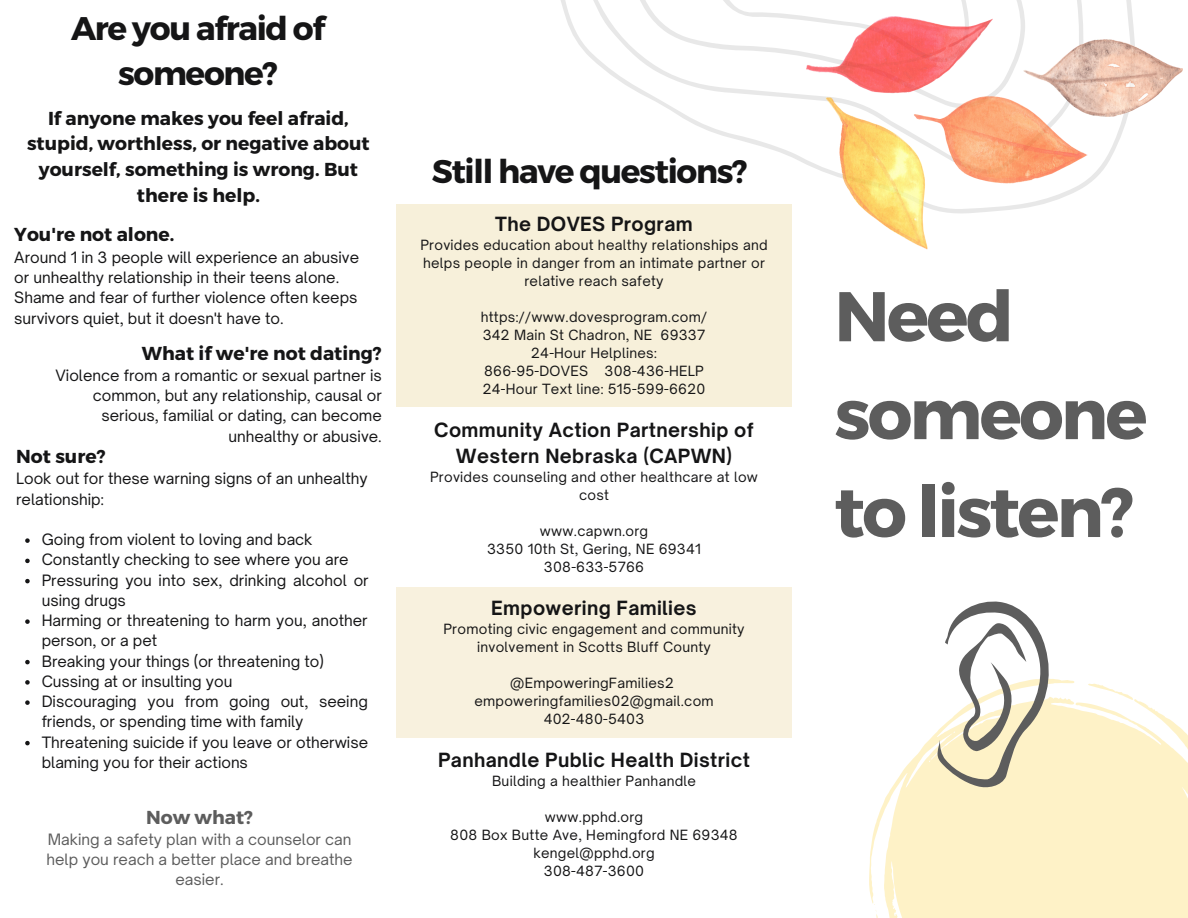
<style>
.page{position:relative;width:1188px;height:918px;background:#fff}
.page>*{position:absolute;margin:0;border:0;box-sizing:border-box;transform-origin:0 0}
.t1{font:700 70.2px/97.8px "Montserrat";letter-spacing:-.04em;color:#5d5d5d}
.t2{font:700 32.7px/45px "Montserrat";letter-spacing:-.04em;color:#151516;text-align:center}
.t3{font:700 18.75px/25.8px "Montserrat";color:#151516;text-align:center}
.t4{font:700 18.75px/25.8px "Open Sauce One";letter-spacing:.02em;color:#151516;text-align:center}
.t5{font:700 18.75px "Montserrat";color:#5d5d5d}
.t6{font:15px/20.2px "Open Sauce One";color:#151516}
.t7{font:15px/20.2px "Open Sauce One";color:#5d5d5d;text-align:center}
.t8{font:13.5px/18px "Open Sauce One";letter-spacing:.02em;color:#151516;text-align:center}
</style>
<div class="page">
<div style="left:396px;top:587px;width:396px;height:150px;background:#f8f1de"></div>
<div style="left:396px;top:204px;width:396px;height:202px;background:#f7f0da"></div>
<svg style="left:869px;top:679px;width:319px;height:239px;fill:#fef2c7"></svg>
<svg style="left:1088px;top:684px;width:100px;height:114px"></svg>
<svg style="left:874px;top:904px;width:5px;height:14px"></svg>
<svg style="left:935px;top:601px;width:119px;height:188px"></svg>
<svg style="left:561px;top:0;width:572px;height:250px"></svg>
<img style="left:807px;top:16px;width:375px;height:233px">
<svg style="left:25px;top:538px;width:5px;height:5px"></svg>
<svg style="left:25px;top:559px;width:5px;height:4px"></svg>
<svg style="left:25px;top:579px;width:5px;height:4px"></svg>
<svg style="left:25px;top:619px;width:5px;height:5px"></svg>
<svg style="left:25px;top:660px;width:5px;height:4px"></svg>
<svg style="left:25px;top:680px;width:5px;height:5px"></svg>
<svg style="left:25px;top:700px;width:5px;height:5px"></svg>
<svg style="left:25px;top:741px;width:5px;height:4px"></svg>
<h2 class="t2" style="left:71px;top:4px;width:256px">Are you afraid of someone?</h2>
<p class="t3" style="left:27px;top:104px;width:344px">If anyone makes you feel afraid, stupid, worthless, or negative about yourself, something is wrong. But there is help.</p>
<p class="t3" style="left:14px;top:221px;width:162px">You're not alone.</p>
<p class="t6" style="left:14px;top:247px;width:346px">Around 1 in 3 people will experience an abusive or unhealthy relationship in their teens alone.<br>Shame and fear of further violence often keeps survivors quiet, but it doesn't have to.</p>
<p class="t3" style="left:142px;top:339px;width:241px">What if we're not dating?</p>
<p class="t6" style="left:56px;top:365px;width:328px;text-align:right">Violence from a romantic or sexual partner is common, but any relationship, causal or serious, familial or dating, can become unhealthy or abusive.</p>
<p class="t3" style="left:16px;top:443px;width:91px">Not sure?</p>
<p class="t6" style="left:16px;top:469px;width:353px">Look out for these warning signs of an unhealthy relationship:</p>
<p class="t6" style="left:42px;top:529px;width:329px">Going from violent to loving and back Constantly checking to see where you are Pressuring you into sex, drinking alcohol or using drugs<br>Harming or threatening to harm you, another person, or a pet<br>Breaking your things (or threatening to)<br>Cussing at or insulting you<br>Discouraging you from going out, seeing friends, or spending time with family Threatening suicide if you leave or otherwise blaming you for their actions</p>
<p class="t5" style="left:146px;top:805px;width:109px">Now what?</p>
<p class="t7" style="left:47px;top:829px;width:308px">Making a safety plan with a counselor can help you reach a better place and breathe easier.</p>
<h2 class="t2" style="left:432px;top:148px;width:317px">Still have questions?</h2>
<p class="t4" style="left:495px;top:211px;width:199px">The DOVES Program</p>
<p class="t8" style="left:420px;top:236px;width:349px">Provides education about healthy relationships and helps people in danger from an intimate partner or relative reach safety</p>
<p class="t8" style="left:481px;top:308px;width:228px">https://www.dovesprogram.com/<br>342 Main St Chadron, NE 69337<br>24-Hour Helplines:<br>866-95-DOVES 308-436-HELP<br>24-Hour Text line: 515-599-6620</p>
<p class="t4" style="left:434px;top:417px;width:321px">Community Action Partnership of<br>Western Nebraska (CAPWN)</p>
<p class="t8" style="left:430px;top:468px;width:330px">Provides counseling and other healthcare at low cost</p>
<p class="t8" style="left:487px;top:522px;width:215px">www.capwn.org<br>3350 10th St, Gering, NE 69341<br>308-633-5766</p>
<p class="t4" style="left:491px;top:595px;width:207px">Empowering Families</p>
<p class="t8" style="left:443px;top:620px;width:303px">Promoting civic engagement and community involvement in Scotts Bluff County</p>
<p class="t8" style="left:474px;top:674px;width:241px">@EmpoweringFamilies2 empoweringfamilies02@gmail.com<br>402-480-5403</p>
<p class="t4" style="left:438px;top:747px;width:313px">Panhandle Public Health District</p>
<p class="t8" style="left:492px;top:772px;width:206px">Building a healthier Panhandle</p>
<p class="t8" style="left:450px;top:808px;width:289px">www.pphd.org<br>808 Box Butte Ave, Hemingford NE 69348 kengel@pphd.org<br>308-487-3600</p>
<h1 class="t1" style="left:834px;top:264px;width:315px">Need someone to listen?</h1>
</div>
